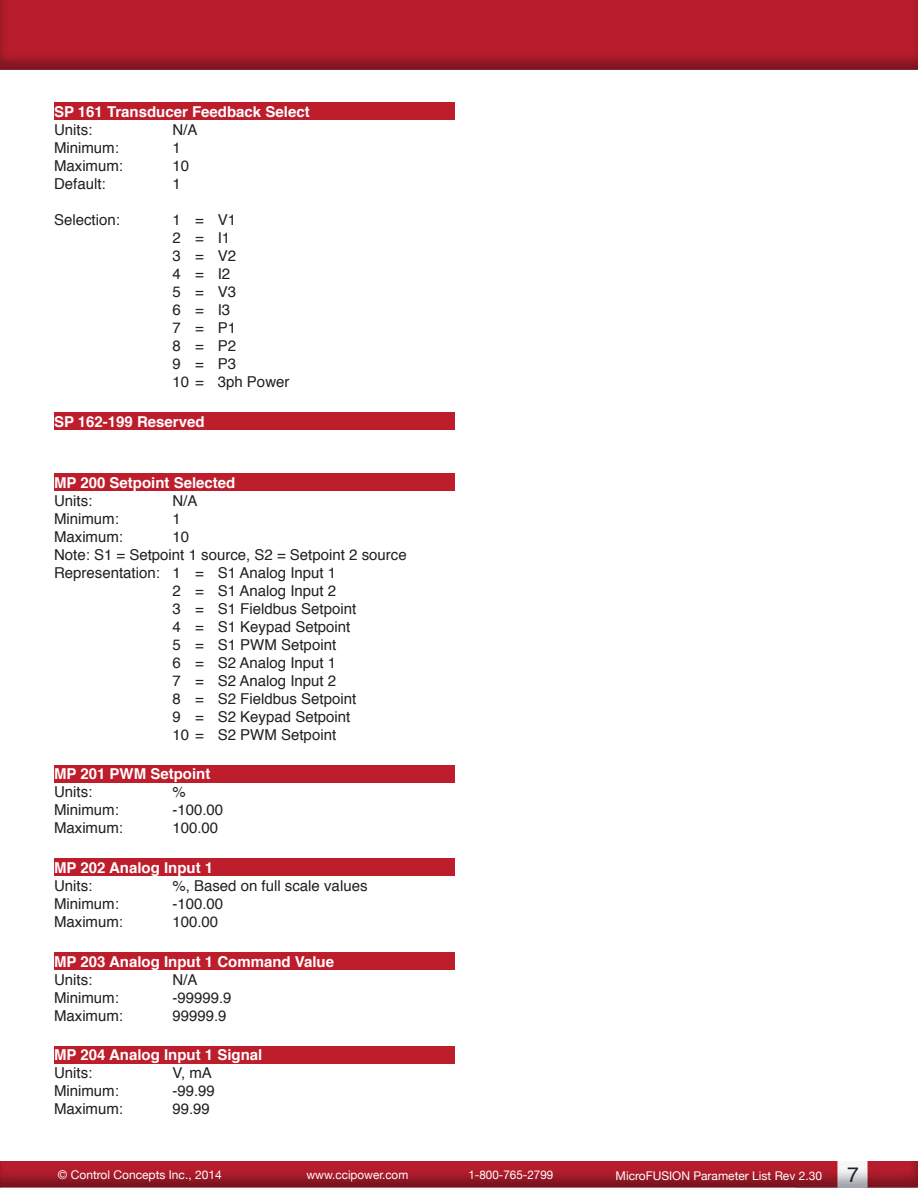
<style>
.page{position:relative;width:918px;height:1188px;background:#fff}
.page>*{position:absolute;margin:0;border:0;box-sizing:border-box;transform-origin:0 0}
.t1{font:15px/18px "Helvetica";color:#231f20}
.t2{font:700 15px "Helvetica";color:#fff}
.t3{font:12px "Helvetica Neue";color:#fff}
.s1{font-family:"Helvetica";font-size:21px;color:#231f20}
</style>
<div class="page">
<img style="left:1px;top:1161px;width:917px;height:27px">
<svg style="left:0;top:1161px;width:1px;height:27px"></svg>
<img style="left:0;top:0;width:918px;height:70px">
<div style="left:54px;top:102px;width:400px;height:18px;background:#be1d2c"></div>
<div style="left:54px;top:412px;width:400px;height:18px;background:#be1d2c"></div>
<div style="left:54px;top:473px;width:400px;height:18px;background:#be1d2c"></div>
<div style="left:54px;top:765px;width:400px;height:18px;background:#be1d2c"></div>
<div style="left:54px;top:858px;width:400px;height:18px;background:#be1d2c"></div>
<div style="left:54px;top:952px;width:400px;height:18px;background:#be1d2c"></div>
<div style="left:54px;top:1046px;width:400px;height:18px;background:#be1d2c"></div>
<p class="t2" style="left:54px;top:100px;width:257px">SP 161 Transducer Feedback Select</p>
<p class="t1" style="left:54px;top:121px;width:40px">Units:</p>
<p class="t1" style="left:172px;top:121px;width:27px">N/A</p>
<p class="t1" style="left:54px;top:139px;width:66px">Minimum:</p>
<p class="t1" style="left:172px;top:139px;width:10px">1</p>
<p class="t1" style="left:54px;top:157px;width:71px">Maximum:</p>
<p class="t1" style="left:172px;top:157px;width:18px">10</p>
<p class="t1" style="left:54px;top:175px;width:53px">Default:</p>
<p class="t1" style="left:172px;top:175px;width:10px">1</p>
<p class="t1" style="left:54px;top:211px;width:67px">Selection:</p>
<p class="t1" style="left:172px;top:211px;width:119px">1=V1<br>2=I1<br>3=V2<br>4=I2<br>5=V3<br>6=I3<br>7=P1<br>8=P2<br>9=P3<br>10 = 3ph Power</p>
<p class="t2" style="left:54px;top:409px;width:152px">SP 162-199 Reserved</p>
<p class="t2" style="left:54px;top:470px;width:183px">MP 200 Setpoint Selected</p>
<p class="t1" style="left:54px;top:492px;width:40px">Units:</p>
<p class="t1" style="left:172px;top:492px;width:27px">N/A</p>
<p class="t1" style="left:54px;top:510px;width:66px">Minimum:</p>
<p class="t1" style="left:172px;top:510px;width:10px">1</p>
<p class="t1" style="left:54px;top:528px;width:71px">Maximum:</p>
<p class="t1" style="left:172px;top:528px;width:18px">10</p>
<p class="t1" style="left:54px;top:546px;width:354px">Note: S1 = Setpoint 1 source, S2 = Setpoint 2 source</p>
<p class="t1" style="left:54px;top:564px;width:284px">Representation: 1 = S1 Analog Input 1</p>
<p class="t1" style="left:172px;top:582px;width:165px">2 = S1 Analog Input 2</p>
<p class="t1" style="left:172px;top:600px;width:185px">3 = S1 Fieldbus Setpoint</p>
<p class="t1" style="left:172px;top:618px;width:179px">4 = S1 Keypad Setpoint</p>
<p class="t1" style="left:172px;top:636px;width:165px">5 = S1 PWM Setpoint</p>
<p class="t1" style="left:172px;top:654px;width:165px">6 = S2 Analog Input 1</p>
<p class="t1" style="left:172px;top:672px;width:165px">7 = S2 Analog Input 2</p>
<p class="t1" style="left:172px;top:690px;width:185px">8 = S2 Fieldbus Setpoint</p>
<p class="t1" style="left:172px;top:708px;width:179px">9 = S2 Keypad Setpoint</p>
<p class="t1" style="left:172px;top:726px;width:165px">10 = S2 PWM Setpoint</p>
<p class="t2" style="left:54px;top:762px;width:158px">MP 201 PWM Setpoint</p>
<p class="t1" style="left:54px;top:784px;width:40px">Units:</p>
<p class="t1" style="left:172px;top:784px;width:15px">%</p>
<p class="t1" style="left:54px;top:802px;width:66px">Minimum:</p>
<p class="t1" style="left:172px;top:802px;width:52px">-100.00</p>
<p class="t1" style="left:54px;top:820px;width:71px">Maximum:</p>
<p class="t1" style="left:172px;top:820px;width:47px">100.00</p>
<p class="t2" style="left:54px;top:856px;width:161px">MP 202 Analog Input 1</p>
<p class="t1" style="left:54px;top:877px;width:40px">Units:</p>
<p class="t1" style="left:172px;top:877px;width:197px">%, Based on full scale values</p>
<p class="t1" style="left:54px;top:895px;width:66px">Minimum:</p>
<p class="t1" style="left:172px;top:895px;width:52px">-100.00</p>
<p class="t1" style="left:54px;top:913px;width:71px">Maximum:</p>
<p class="t1" style="left:172px;top:913px;width:47px">100.00</p>
<p class="t2" style="left:54px;top:949px;width:282px">MP 203 Analog Input 1 Command Value</p>
<p class="t1" style="left:54px;top:971px;width:40px">Units:</p>
<p class="t1" style="left:172px;top:971px;width:27px">N/A</p>
<p class="t1" style="left:54px;top:989px;width:66px">Minimum:</p>
<p class="t1" style="left:172px;top:989px;width:61px">-99999.9</p>
<p class="t1" style="left:54px;top:1007px;width:71px">Maximum:</p>
<p class="t1" style="left:172px;top:1007px;width:56px">99999.9</p>
<p class="t2" style="left:54px;top:1043px;width:210px">MP 204 Analog Input 1 Signal</p>
<p class="t1" style="left:54px;top:1064px;width:40px">Units:</p>
<p class="t1" style="left:172px;top:1064px;width:41px">V, mA</p>
<p class="t1" style="left:54px;top:1082px;width:66px">Minimum:</p>
<p class="t1" style="left:172px;top:1082px;width:44px">-99.99</p>
<p class="t1" style="left:54px;top:1100px;width:71px">Maximum:</p>
<p class="t1" style="left:172px;top:1100px;width:39px">99.99</p>
<p class="t3" style="left:58px;top:1166px;width:165px">© Control Concepts Inc., 2014</p>
<p class="t3" style="left:306px;top:1166px;width:103px">www.ccipower.com</p>
<p class="t3" style="left:468px;top:1166px;width:86px">1-800-765-2799</p>
<p class="t3" style="left:616px;top:1167px;width:245px">MicroFUSION Parameter List Rev 2.30 <span class="s1">7</span></p>
</div>
